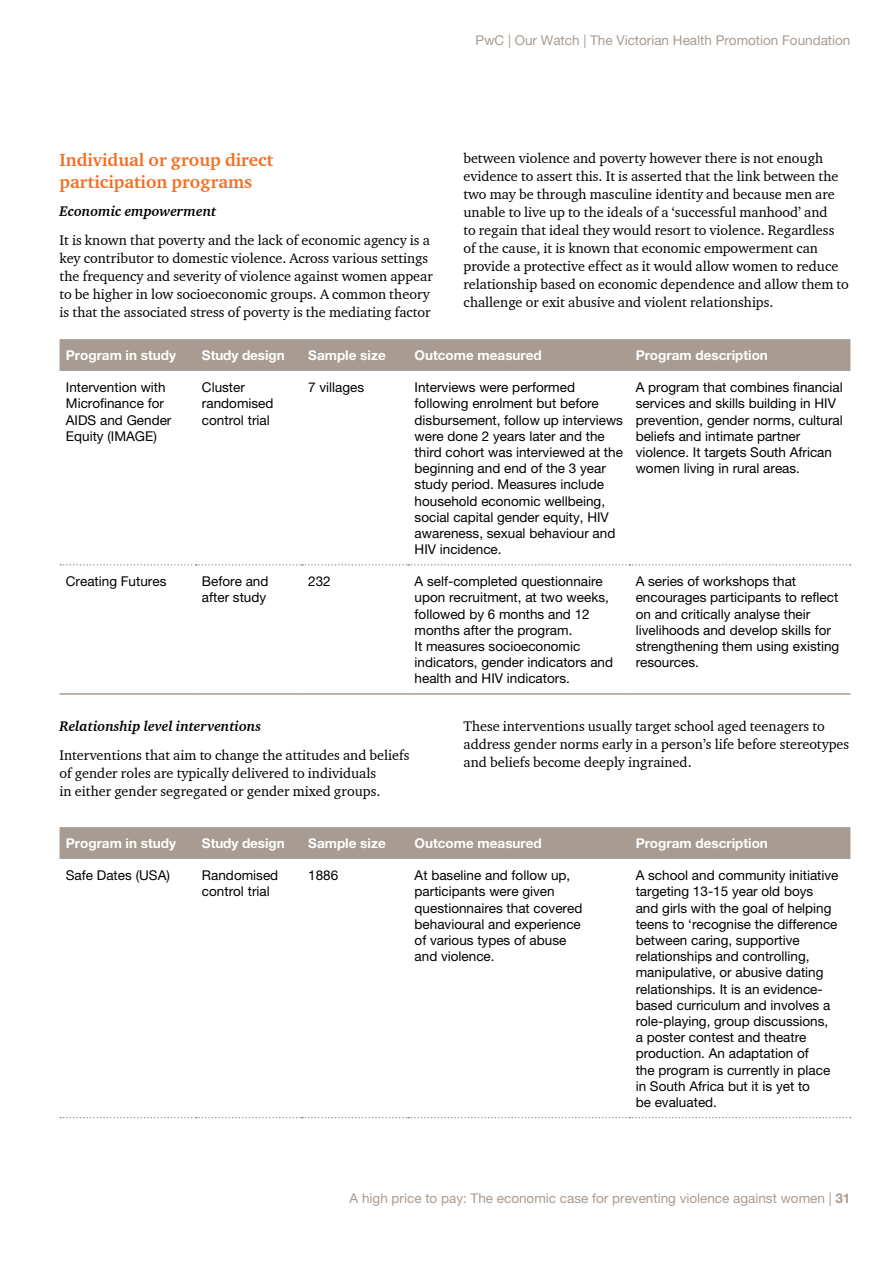
<style>
.page{position:relative;width:893px;height:1263px;background:#fff}
.page>*{position:absolute;margin:0;border:0;box-sizing:border-box;transform-origin:0 0}
.t1{font:700 18px/21.6px "Charter ITC";color:#f36e21}
.t2{font:14.25px/18px "Charter ITC";color:#000}
.t3{font:italic 700 14.25px "Charter ITC";color:#000}
.t4{font:13.5px/16.2px "Helvetica Neue";color:#000}
.t5{font:700 13.5px "Helvetica Neue";color:#fff}
.t6{font:13.5px "Helvetica Neue";color:#a89b91}
.s1{font-weight:700}
</style>
<div class="page">
<div style="left:60px;top:339px;width:790px;height:32px;background:#a89b91"></div>
<hr style="left:60px;top:693px;width:136px;height:2px;background:#a89b91">
<hr style="left:196px;top:693px;width:106px;height:2px;background:#a89b91">
<hr style="left:302px;top:693px;width:106px;height:2px;background:#a89b91">
<hr style="left:408px;top:693px;width:221px;height:2px;background:#a89b91">
<svg style="left:60px;top:564px;width:791px;height:2px"></svg>
<hr style="left:629px;top:693px;width:221px;height:2px;background:#a89b91">
<div style="left:60px;top:827px;width:790px;height:32px;background:#a89b91"></div>
<svg style="left:60px;top:1117px;width:791px;height:1px"></svg>
<p class="t6" style="left:476px;top:32px;width:376px">PwC | Our Watch | The Victorian Health Promotion Foundation</p>
<h1 class="t1" style="left:60px;top:149px;width:215px">Individual or group direct participation programs</h1>
<p class="t3" style="left:60px;top:203px;width:158px">Economic empowerment</p>
<p class="t2" style="left:60px;top:231px;width:375px">It is known that poverty and the lack of economic agency is a key contributor to domestic violence. Across various settings the frequency and severity of violence against women appear to be higher in low socioeconomic groups. A common theory is that the associated stress of poverty is the mediating factor</p>
<p class="t2" style="left:463px;top:149px;width:387px">between violence and poverty however there is not enough evidence to assert this. It is asserted that the link between the two may be through masculine identity and because men are unable to live up to the ideals of a ‘successful manhood’ and<br>to regain that ideal they would resort to violence. Regardless of the cause, it is known that economic empowerment can provide a protective effect as it would allow women to reduce relationship based on economic dependence and allow them to challenge or exit abusive and violent relationships.</p>
<p class="t5" style="left:66px;top:347px;width:112px">Program in study</p>
<p class="t5" style="left:202px;top:347px;width:84px">Study design</p>
<p class="t5" style="left:308px;top:347px;width:79px">Sample size</p>
<p class="t5" style="left:415px;top:347px;width:129px">Outcome measured</p>
<p class="t5" style="left:636px;top:347px;width:134px">Program description</p>
<p class="t4" style="left:66px;top:379px;width:107px">Intervention with<br>Microfinance for<br>AIDS and Gender<br>Equity (IMAGE)</p>
<p class="t4" style="left:202px;top:379px;width:73px">Cluster randomised control trial</p>
<p class="t4" style="left:308px;top:379px;width:57px">7 villages</p>
<p class="t4" style="left:415px;top:379px;width:210px">Interviews were performed following enrolment but before disbursement, follow up interviews were done 2 years later and the third cohort was interviewed at the beginning and end of the 3 year study period. Measures include household economic wellbeing, social capital gender equity, HIV awareness, sexual behaviour and<br>HIV incidence.</p>
<p class="t4" style="left:636px;top:379px;width:209px">A program that combines financial services and skills building in HIV prevention, gender norms, cultural beliefs and intimate partner violence. It targets South African women living in rural areas.</p>
<p class="t4" style="left:66px;top:573px;width:102px">Creating Futures</p>
<p class="t4" style="left:202px;top:573px;width:68px">Before and after study</p>
<p class="t4" style="left:308px;top:573px;width:24px">232</p>
<p class="t4" style="left:415px;top:573px;width:200px">A self-completed questionnaire upon recruitment, at two weeks, followed by 6 months and 12 months after the program.<br>It measures socioeconomic indicators, gender indicators and health and HIV indicators.</p>
<p class="t4" style="left:636px;top:573px;width:205px">A series of workshops that encourages participants to reflect on and critically analyse their livelihoods and develop skills for strengthening them using existing resources.</p>
<p class="t3" style="left:60px;top:717px;width:203px">Relationship level interventions</p>
<p class="t2" style="left:60px;top:746px;width:352px">Interventions that aim to change the attitudes and beliefs of gender roles are typically delivered to individuals<br>in either gender segregated or gender mixed groups.</p>
<p class="t2" style="left:463px;top:717px;width:387px">These interventions usually target school aged teenagers to address gender norms early in a person’s life before stereotypes and beliefs become deeply ingrained.</p>
<p class="t5" style="left:66px;top:835px;width:112px">Program in study</p>
<p class="t5" style="left:202px;top:835px;width:84px">Study design</p>
<p class="t5" style="left:308px;top:835px;width:79px">Sample size</p>
<p class="t5" style="left:415px;top:835px;width:129px">Outcome measured</p>
<p class="t5" style="left:636px;top:835px;width:134px">Program description</p>
<p class="t4" style="left:66px;top:867px;width:105px">Safe Dates (USA)</p>
<p class="t4" style="left:202px;top:867px;width:78px">Randomised control trial</p>
<p class="t4" style="left:308px;top:867px;width:32px">1886</p>
<p class="t4" style="left:415px;top:867px;width:169px">At baseline and follow up, participants were given questionnaires that covered behavioural and experience of various types of abuse and violence.</p>
<p class="t4" style="left:636px;top:867px;width:204px">A school and community initiative targeting 13-15 year old boys and girls with the goal of helping teens to ‘recognise the difference between caring, supportive relationships and controlling, manipulative, or abusive dating relationships. It is an evidence&shy;based curriculum and involves a role-playing, group discussions, a poster contest and theatre production. An adaptation of<br>the program is currently in place in South Africa but it is yet to<br>be evaluated.</p>
<p class="t6" style="left:350px;top:1190px;width:502px">A high price to pay: The economic case for preventing violence against women | <span class="s1">31</span></p>
</div>
